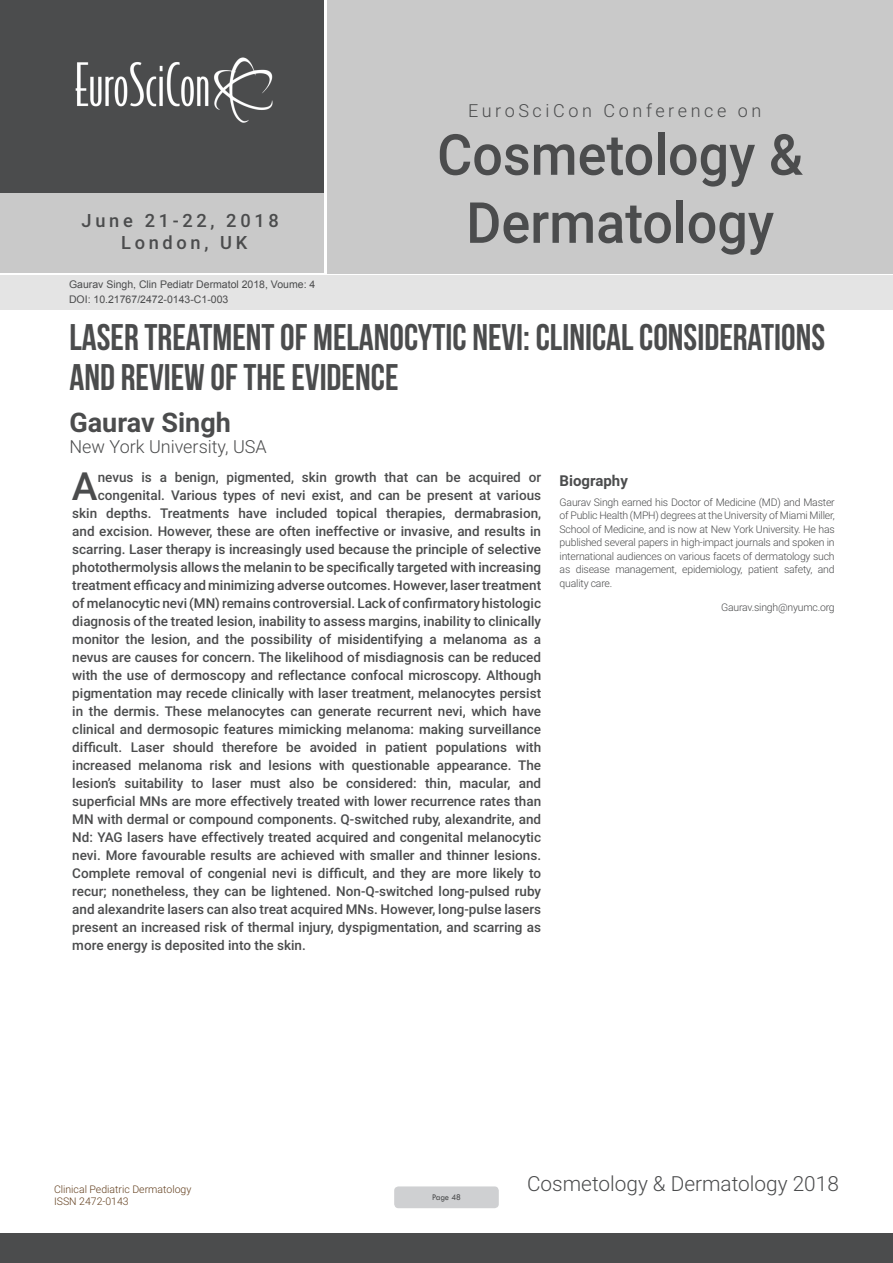
<style>
.page{position:relative;width:893px;height:1263px;background:#fff}
.page>*{position:absolute;margin:0;border:0;box-sizing:border-box;transform-origin:0 0}
.t1{font:500 56.7px/67.9px "Roboto";color:#4b4c4d;text-align:center;scale:.95 1}
.Abstract{font:500 38.85px "Roboto";color:#4b4c4d}
.t2{font:37.05px/40.8px "Bebas Neue";color:#4b4c4d}
.t3{font:700 27px "Roboto";color:#4b4c4d}
.t4{font:300 20.85px "Roboto";color:#4b4c4d}
.t5{font:500 18.3px/21.9px "Roboto";letter-spacing:.2em;color:#4b4c4d;text-align:center}
.t6{font:300 18px "Roboto";letter-spacing:.19em;color:#4b4c4d}
.t7{font:300 18px "Roboto";color:#4b4c4d}
.Bio_Heading{font:700 15px "Roboto";color:#4b4c4d}
.Abstract-2{font:500 13.5px "Roboto";color:#4b4c4d}
.Biography{font:300 10.5px/13.5px "Roboto";letter-spacing:-.02em;color:#4b4c4d;text-align:justify}
.t8{font:10.5px "Arial";color:#4b4c4d}
.t9{font:300 10.5px/12.6px "Roboto";color:#623e1d}
.t10{font:9px "Tw Cen";letter-spacing:-.02em;color:#4b4c4d;scale:.95 1}
</style>
<div class="page">
<div style="left:0;top:0;width:323px;height:193px;background:#4b4c4d"></div>
<div style="left:1px;top:193px;width:323px;height:80px;background:#c9c9c9"></div>
<div style="left:327px;top:0;width:566px;height:273px;background:#c9c9c9"></div>
<img style="left:75px;top:57px;width:198px;height:66px">
<div style="left:0;top:1233px;width:893px;height:30px;background:#4b4c4d"></div>
<div style="left:1px;top:275px;width:892px;height:35px;background:#e4e4e4"></div>
<div style="left:394px;top:1186px;width:105px;height:22px;background:#cfd0d2;border-radius:4px"></div>
<h3 class="t5" style="left:82px;top:209px;width:199px">June 21-22, 2018<br>London, UK</h3>
<p class="t8" style="left:69px;top:278px;width:248px">Gaurav Singh, Clin Pediatr Dermatol 2018, Voume: 4</p>
<p class="t8" style="left:69px;top:292px;width:161px">DOI: 10.21767/2472-0143-C1-003</p>
<h3 class="t6" style="left:468px;top:98px;width:295px">EuroSciCon Conference on</h3>
<h1 class="t1" style="left:437px;top:119px;width:387px">Cosmetology &amp;<br>Dermatology</h1>
<p class="t2" style="left:69px;top:316px;width:757px">LASER TREATMENT OF MELANOCYTIC NEVI: CLINICAL CONSIDERATIONS<br>AND REVIEW OF THE EVIDENCE</p>
<p class="t3" style="left:69px;top:403px;width:163px">Gaurav Singh</p>
<p class="t7" style="left:69px;top:434px;width:199px">New York University, USA</p>
<p class="Abstract" style="left:72px;top:459px;width:27px">A</p>
<p class="Abstract-2" style="left:98px;top:468px;width:445px">nevus is a benign, pigmented, skin growth that can be acquired or</p>
<p class="Abstract-2" style="left:98px;top:486px;width:445px">congenital. Various types of nevi exist, and can be present at various</p>
<p class="Abstract-2" style="left:72px;top:504px;width:470px">skin depths. Treatments have included topical therapies, dermabrasion,</p>
<p class="Abstract-2" style="left:72px;top:522px;width:470px">and excision. However, these are often ineffective or invasive, and results in</p>
<p class="Abstract-2" style="left:72px;top:540px;width:470px">scarring. Laser therapy is increasingly used because the principle of selective</p>
<p class="Abstract-2" style="left:72px;top:558px;width:470px">photothermolysis allows the melanin to be specifically targeted with increasing</p>
<p class="Abstract-2" style="left:72px;top:576px;width:470px">treatment efficacy and minimizing adverse outcomes. However, laser treatment</p>
<p class="Abstract-2" style="left:72px;top:594px;width:470px">of melanocytic nevi (MN) remains controversial. Lack of confirmatory histologic</p>
<p class="Abstract-2" style="left:72px;top:612px;width:470px">diagnosis of the treated lesion, inability to assess margins, inability to clinically</p>
<p class="Abstract-2" style="left:72px;top:630px;width:470px">monitor the lesion, and the possibility of misidentifying a melanoma as a</p>
<p class="Abstract-2" style="left:72px;top:648px;width:470px">nevus are causes for concern. The likelihood of misdiagnosis can be reduced</p>
<p class="Abstract-2" style="left:72px;top:666px;width:470px">with the use of dermoscopy and reflectance confocal microscopy. Although</p>
<p class="Abstract-2" style="left:72px;top:684px;width:470px">pigmentation may recede clinically with laser treatment, melanocytes persist</p>
<p class="Abstract-2" style="left:72px;top:702px;width:470px">in the dermis. These melanocytes can generate recurrent nevi, which have</p>
<p class="Abstract-2" style="left:72px;top:720px;width:470px">clinical and dermosopic features mimicking melanoma: making surveillance</p>
<p class="Abstract-2" style="left:72px;top:738px;width:470px">difficult. Laser should therefore be avoided in patient populations with</p>
<p class="Abstract-2" style="left:72px;top:756px;width:470px">increased melanoma risk and lesions with questionable appearance. The</p>
<p class="Abstract-2" style="left:72px;top:774px;width:470px">lesion’s suitability to laser must also be considered: thin, macular, and</p>
<p class="Abstract-2" style="left:72px;top:792px;width:470px">superficial MNs are more effectively treated with lower recurrence rates than</p>
<p class="Abstract-2" style="left:72px;top:810px;width:470px">MN with dermal or compound components. Q-switched ruby, alexandrite, and</p>
<p class="Abstract-2" style="left:72px;top:828px;width:470px">Nd: YAG lasers have effectively treated acquired and congenital melanocytic</p>
<p class="Abstract-2" style="left:72px;top:846px;width:470px">nevi. More favourable results are achieved with smaller and thinner lesions.</p>
<p class="Abstract-2" style="left:72px;top:864px;width:470px">Complete removal of congenial nevi is difficult, and they are more likely to</p>
<p class="Abstract-2" style="left:72px;top:882px;width:470px">recur; nonetheless, they can be lightened. Non-Q-switched long-pulsed ruby</p>
<p class="Abstract-2" style="left:72px;top:900px;width:470px">and alexandrite lasers can also treat acquired MNs. However, long-pulse lasers</p>
<p class="Abstract-2" style="left:72px;top:918px;width:470px">present an increased risk of thermal injury, dyspigmentation, and scarring as</p>
<p class="Abstract-2" style="left:72px;top:936px;width:235px">more energy is deposited into the skin.</p>
<p class="Bio_Heading" style="left:560px;top:470px;width:70px">Biography</p>
<p class="Biography" style="left:560px;top:495px;width:277px">Gaurav Singh earned his Doctor of Medicine (MD) and Master of Public Health (MPH) degrees at the University of Miami Miller, School of Medicine, and is now at New York University. He has published several papers in high-impact journals and spoken in international audiences on various facets of dermatology such as disease management, epidemiology, patient safety, and quality care.</p>
<p class="Biography" style="left:721px;top:600px;width:115px">Gaurav.singh@nyumc.org</p>
<p class="t9" style="left:54px;top:1182px;width:139px">Clinical Pediatric Dermatology<br>ISSN 2472-0143</p>
<p class="t10" style="left:432px;top:1192px;width:32px">Page 48</p>
<h3 class="t4" style="left:527px;top:1169px;width:313px">Cosmetology &amp; Dermatology 2018</h3>
</div>
